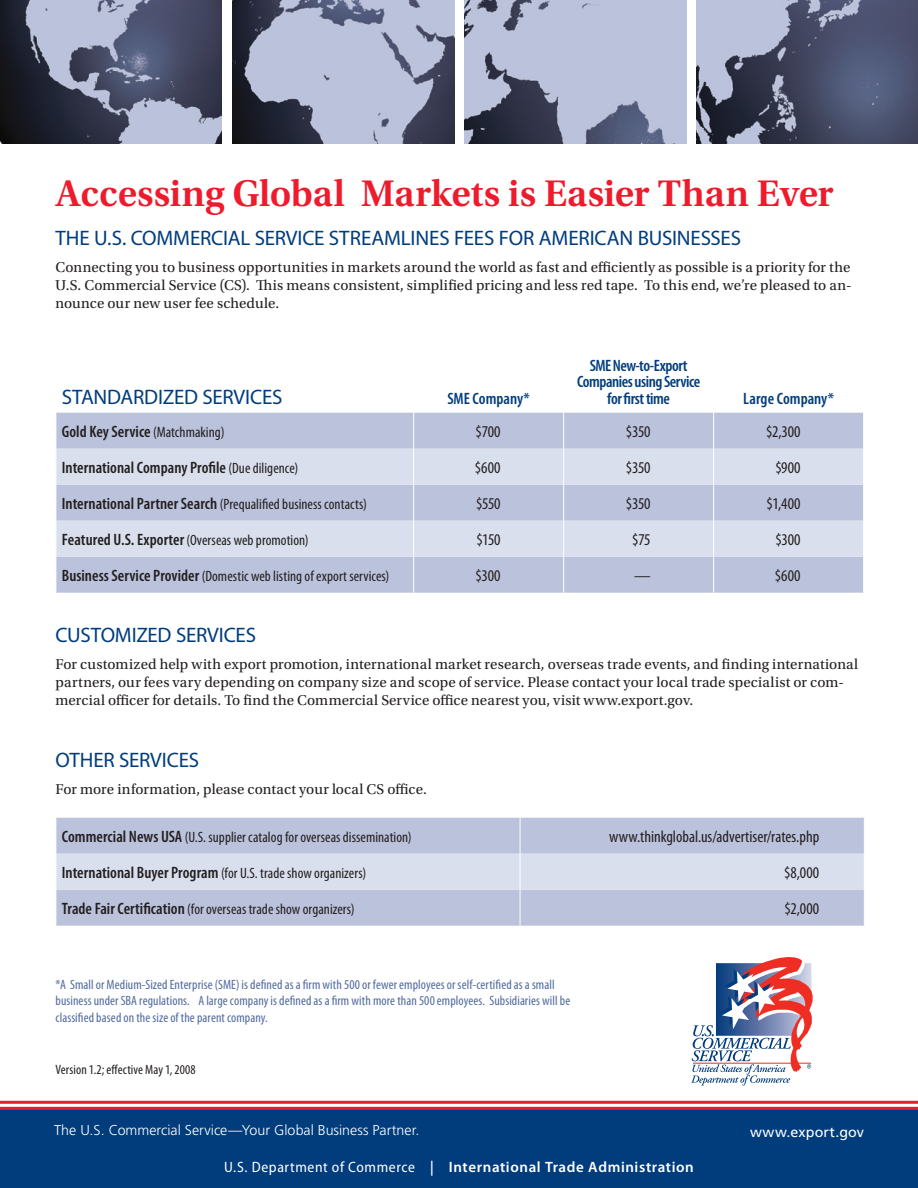
<style>
.page{position:relative;width:918px;height:1188px;background:#fff}
.page>*{position:absolute;margin:0;border:0;box-sizing:border-box;transform-origin:0 0}
.t1{font:600 39px "Utopia Std";letter-spacing:-.005em;color:#ee1b2c}
.Body_Text{font:21px "Myriad Pro";letter-spacing:-.005em;color:#013d7d}
.Subtitle{font:21px "Myriad Pro";letter-spacing:-.01em;color:#013d7d}
.t2{font:condensed 16.5px "Myriad Pro";color:#231f20}
.t3{font:600 condensed 16.5px "Myriad Pro";color:#231f20}
.t4{font:600 condensed 16.5px/16.5px "Myriad Pro";letter-spacing:-.025em;color:#013d7d;text-align:center}
.t5{font:600 condensed 16.5px "Myriad Pro";color:#013d7d}
.Body_Text-2{font:15px/18px "Utopia Std";letter-spacing:.01em;color:#231f20;text-align:justify}
.t6{font:condensed 15px "Myriad Pro";letter-spacing:.005em;color:#231f20}
.t7{font:600 15px "Myriad Pro";letter-spacing:.04em;color:#fff}
.t8{font:300 14.25px "Frutiger LT Std";color:#fff}
.t9{font:14.25px "Frutiger LT Std";letter-spacing:.01em;color:#fff}
.t10{font:condensed 13.5px/16.5px "Myriad Pro";letter-spacing:.005em;color:#516aa0}
.t11{font:condensed 13.5px "Myriad Pro";letter-spacing:.01em;color:#231f20}
.s1{font-weight:400;font-size:15px}
.s2{font-weight:600;font-size:16.5px}
.s3{font-weight:400;font-stretch:semi-condensed}
</style>
<div class="page">
<img style="left:0;top:0;width:222px;height:144px">
<img style="left:232px;top:0;width:222px;height:144px">
<img style="left:464px;top:0;width:222px;height:144px">
<img style="left:696px;top:0;width:222px;height:144px">
<svg style="left:57px;top:412px;width:806px;height:1px"></svg>
<div style="left:57px;top:413px;width:806px;height:180px;background:#bbc2db"></div>
<svg style="left:57px;top:449px;width:806px;height:108px;background:#cfd5e7"></svg>
<hr style="left:413px;top:332px;width:1px;height:81px;background:#fff">
<hr style="left:563px;top:332px;width:1px;height:81px;background:#fff">
<hr style="left:713px;top:332px;width:1px;height:81px;background:#fff">
<hr style="left:413px;top:413px;width:1px;height:36px;background:#fff">
<hr style="left:563px;top:413px;width:1px;height:36px;background:#fff">
<hr style="left:713px;top:413px;width:1px;height:36px;background:#fff">
<hr style="left:413px;top:449px;width:1px;height:36px;background:#fff">
<hr style="left:563px;top:449px;width:1px;height:36px;background:#fff">
<hr style="left:713px;top:449px;width:1px;height:36px;background:#fff">
<hr style="left:413px;top:485px;width:1px;height:36px;background:#fff">
<hr style="left:563px;top:485px;width:1px;height:36px;background:#fff">
<hr style="left:713px;top:485px;width:1px;height:36px;background:#fff">
<hr style="left:413px;top:521px;width:1px;height:36px;background:#fff">
<hr style="left:563px;top:521px;width:1px;height:36px;background:#fff">
<hr style="left:713px;top:521px;width:1px;height:36px;background:#fff">
<hr style="left:413px;top:557px;width:1px;height:36px;background:#fff">
<hr style="left:563px;top:557px;width:1px;height:36px;background:#fff">
<hr style="left:713px;top:557px;width:1px;height:36px;background:#fff">
<div style="left:57px;top:818px;width:807px;height:108px;background:#bbc2db"></div>
<div style="left:57px;top:854px;width:807px;height:36px;background:#dadfed"></div>
<hr style="left:520px;top:818px;width:1px;height:36px;background:#fff">
<hr style="left:520px;top:854px;width:1px;height:36px;background:#fff">
<hr style="left:520px;top:890px;width:1px;height:36px;background:#fff">
<svg style="left:691px;top:957px;width:122px;height:129px"></svg>
<div style="left:0;top:1110px;width:918px;height:78px;background:#013d7d"></div>
<hr style="left:0;top:1107px;width:918px;height:3px;background:#ee1b2c">
<hr style="left:0;top:1101px;width:918px;height:3px;background:#ee1b2c">
<p class="t1" style="left:56px;top:171px;width:780px">Accessing Global Markets is Easier Than Ever</p>
<p class="Body_Text" style="left:56px;top:226px;width:685px">THE U.S. COMMERCIAL SERVICE STREAMLINES FEES FOR AMERICAN BUSINESSES</p>
<p class="Body_Text-2" style="left:56px;top:258px;width:798px">Connecting you to business opportunities in markets around the world as fast and efficiently as possible is a priority for the U.S. Commercial Service (CS). This means consistent, simplified pricing and less red tape. To this end, we’re pleased to an&shy;nounce our new user fee schedule.</p>
<p class="Subtitle" style="left:62px;top:385px;width:220px">STANDARDIZED SERVICES</p>
<p class="t5" style="left:447px;top:389px;width:84px">SME Company*</p>
<p class="t4" style="left:577px;top:357px;width:125px">SME New-to-Export<br>Companies using Service for first time</p>
<p class="t5" style="left:743px;top:389px;width:92px">Large Company*</p>
<p class="t3" style="left:62px;top:422px;width:164px">Gold Key Service <span class="s1">(Matchmaking)</span></p>
<p class="t2" style="left:476px;top:423px;width:27px">$700</p>
<p class="t2" style="left:626px;top:423px;width:26px">$350</p>
<p class="t2" style="left:766px;top:423px;width:36px">$2,300</p>
<p class="t3" style="left:62px;top:458px;width:238px">International Company Profile <span class="s1">(Due diligence)</span></p>
<p class="t2" style="left:475px;top:459px;width:27px">$600</p>
<p class="t2" style="left:626px;top:459px;width:26px">$350</p>
<p class="t2" style="left:775px;top:459px;width:27px">$900</p>
<p class="t6" style="left:62px;top:496px;width:307px"><span class="s2">International Partner Search</span> (Prequalified business contacts)</p>
<p class="t2" style="left:476px;top:495px;width:26px">$550</p>
<p class="t2" style="left:626px;top:495px;width:26px">$350</p>
<p class="t2" style="left:767px;top:495px;width:36px">$1,400</p>
<p class="t6" style="left:62px;top:532px;width:248px"><span class="s2">Featured U.S. Exporter</span> (Overseas web promotion)</p>
<p class="t2" style="left:476px;top:531px;width:26px">$150</p>
<p class="t2" style="left:632px;top:531px;width:20px">$75</p>
<p class="t2" style="left:776px;top:531px;width:27px">$300</p>
<p class="t6" style="left:62px;top:568px;width:329px"><span class="s2">Business Service Provider</span> (Domestic web listing of export services)</p>
<p class="t2" style="left:476px;top:567px;width:27px">$300</p>
<p class="t2" style="left:634px;top:567px;width:18px">—</p>
<p class="t2" style="left:775px;top:567px;width:27px">$600</p>
<p class="Subtitle" style="left:56px;top:624px;width:200px">CUSTOMIZED SERVICES</p>
<p class="Body_Text-2" style="left:56px;top:656px;width:804px;text-align:left">For customized help with export promotion, international market research, overseas trade events, and finding international partners, our fees vary depending on company size and scope of service. Please contact your local trade specialist or com&shy;mercial officer for details. To find the Commercial Service office nearest you, visit www.export.gov.</p>
<p class="Subtitle" style="left:56px;top:748px;width:143px">OTHER SERVICES</p>
<p class="Body_Text-2" style="left:56px;top:780px;width:373px">For more information, please contact your local CS office.</p>
<p class="t6" style="left:62px;top:829px;width:351px"><span class="s2">Commercial News USA</span> (U.S. supplier catalog for overseas dissemination)</p>
<p class="t2" style="left:609px;top:828px;width:212px">www.thinkglobal.us/advertiser/rates.php</p>
<p class="t6" style="left:62px;top:865px;width:306px"><span class="s2">International Buyer Program</span> (for U.S. trade show organizers)</p>
<p class="t2" style="left:784px;top:864px;width:37px">$8,000</p>
<p class="t6" style="left:62px;top:901px;width:294px"><span class="s2">Trade Fair Certification</span> (for overseas trade show organizers)</p>
<p class="t2" style="left:785px;top:900px;width:36px">$2,000</p>
<p class="t10" style="left:56px;top:976px;width:516px">*A Small or Medium-Sized Enterprise (SME) is defined as a firm with 500 or fewer employees or self-certified as a small business under SBA regulations. A large company is defined as a firm with more than 500 employees. Subsidiaries will be classified based on the size of the parent company.</p>
<p class="t11" style="left:56px;top:1062px;width:142px">Version 1.2; effective May 1, 2008</p>
<p class="t8" style="left:54px;top:1122px;width:367px">The U.S. Commercial Service—Your Global Business Partner.</p>
<p class="t9" style="left:750px;top:1123px;width:115px">www.export.gov</p>
<p class="t7" style="left:224px;top:1159px;width:471px"><span class="s3">U.S. Department of Commerce |</span> International Trade Administration</p>
</div>
